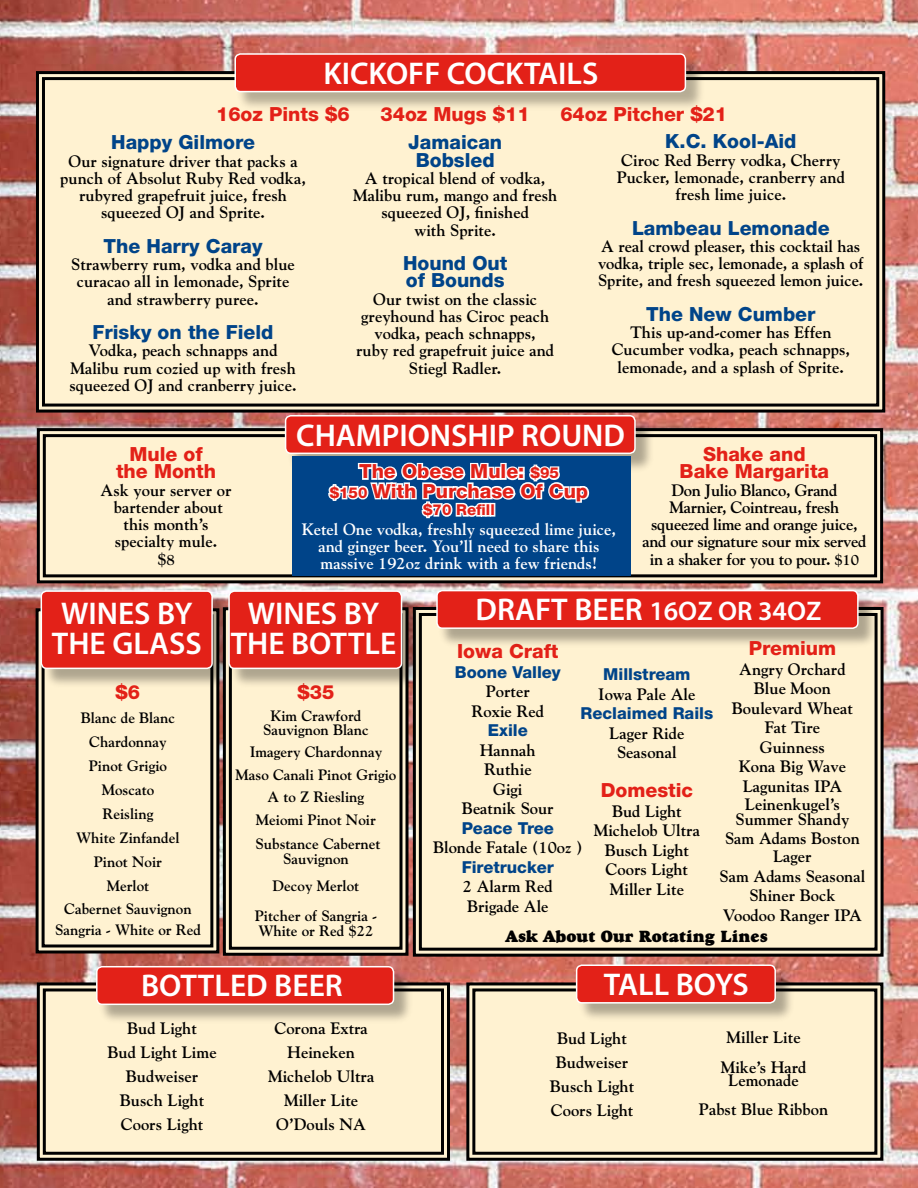
<style>
.page{position:relative;width:918px;height:1188px;background:#fff}
.page>*{position:absolute;margin:0;border:0;box-sizing:border-box;transform-origin:0 0}
.t1{font:600 31.5px/30px "Myriad Pro";color:#fff}
.t2{font:600 27px "Myriad Pro";color:#fff}
.t3{font:800 19.5px/17.2px "Helvetica Neue";color:#e32118;text-align:center}
.t4{font:800 19.5px/17.2px "Helvetica Neue";color:#004489;text-align:center}
.t5{font:700 16.5px/17.2px "Goudy";color:#000;text-align:center}
.t6{font:700 16.5px/17.2px "Goudy";letter-spacing:-.02em;color:#000;text-align:center}
.t7{font:700 16.5px/17.2px "Goudy";color:#fff;text-align:center}
.t8{font:800 16.5px "Helvetica Neue";color:#004489}
.t9{font:16.5px "Goudy Heavyface";color:#000}
.t10{font:700 15px/24px "Goudy";color:#000;text-align:center}
.t11{font:800 15px "Helvetica Neue";color:#e32118}
.s1{font-size:15px}
.s2{font-size:31.5px}
</style>
<div class="page">
<img style="left:0;top:0;width:918px;height:831px">
<img style="left:0;top:831px;width:918px;height:357px">
<div style="left:411px;top:605px;width:474px;height:353px;background:#fff2d1"></div>
<div style="left:419px;top:613px;width:459px;height:338px;border:3px solid #000"></div>
<div style="left:438px;top:591px;width:440px;height:58px;background:#000;opacity:.32"></div>
<div style="left:437px;top:591px;width:421px;height:37px;background:#e32118;border-radius:5px"></div>
<div style="left:436px;top:590px;width:423px;height:39px;border:2px solid #fff;border-radius:5px"></div>
<svg style="left:34px;top:607px;width:187px;height:348px;background:#eee0c2"></svg>
<div style="left:42px;top:614px;width:171px;height:333px;border:3px solid #000"></div>
<svg style="left:465px;top:981px;width:420px;height:181px;background:#f2e5c6"></svg>
<div style="left:472px;top:988px;width:405px;height:167px;border:3px solid #000"></div>
<div style="left:34px;top:70px;width:853px;height:344px;background:#fff2d1"></div>
<div style="left:42px;top:77px;width:837px;height:330px;border:3px solid #000"></div>
<div style="left:236px;top:55px;width:470px;height:58px;background:#000;opacity:.29"></div>
<div style="left:235px;top:54px;width:450px;height:38px;background:#e32118;border-radius:5px"></div>
<div style="left:234px;top:53px;width:452px;height:39px;border:2px solid #fff;border-radius:5px"></div>
<div style="left:42px;top:592px;width:190px;height:97px;background:#000;opacity:.32"></div>
<div style="left:41px;top:591px;width:171px;height:77px;background:#e32118;border-radius:5px"></div>
<div style="left:41px;top:590px;width:172px;height:79px;border:2px solid #fff;border-radius:5px"></div>
<svg style="left:35px;top:427px;width:850px;height:158px;background:#ebddc0"></svg>
<div style="left:43px;top:434px;width:834px;height:143px;border:3px solid #000"></div>
<div style="left:286px;top:416px;width:370px;height:58px;background:#000;opacity:.32"></div>
<div style="left:286px;top:416px;width:349px;height:37px;background:#e32118;border-radius:5px"></div>
<div style="left:285px;top:415px;width:351px;height:39px;border:2px solid #fff;border-radius:5px"></div>
<div style="left:292px;top:456px;width:338px;height:120px;background:#004489"></div>
<svg style="left:221px;top:606px;width:189px;height:351px;background:#efe2c3"></svg>
<div style="left:229px;top:613px;width:173px;height:337px;border:3px solid #000"></div>
<div style="left:230px;top:592px;width:192px;height:97px;background:#000;opacity:.32"></div>
<div style="left:229px;top:591px;width:173px;height:77px;background:#e32118;border-radius:5px"></div>
<div style="left:228px;top:590px;width:174px;height:79px;border:2px solid #fff;border-radius:5px"></div>
<div style="left:577px;top:966px;width:219px;height:58px;background:#000;opacity:.32"></div>
<div style="left:577px;top:965px;width:198px;height:38px;background:#e32118;border-radius:5px"></div>
<div style="left:576px;top:964px;width:200px;height:40px;border:2px solid #fff;border-radius:5px"></div>
<svg style="left:327px;top:451px;width:264px;height:68px"></svg>
<div style="left:485px;top:503px;width:6px;height:14px;border:3px solid #fff"></div>
<div style="left:490px;top:503px;width:5px;height:14px;border:3px solid #fff"></div>
<svg style="left:35px;top:981px;width:416px;height:181px;background:#f2e5c6"></svg>
<div style="left:43px;top:988px;width:401px;height:167px;border:3px solid #000"></div>
<div style="left:98px;top:967px;width:317px;height:58px;background:#000;opacity:.32"></div>
<div style="left:97px;top:967px;width:297px;height:37px;background:#e32118;border-radius:5px"></div>
<div style="left:96px;top:966px;width:298px;height:39px;border:2px solid #fff;border-radius:5px"></div>
<h1 class="t1" style="left:323px;top:57px;width:277px">KICKOFF COCKTAILS</h1>
<p class="t3" style="left:216px;top:106px;width:135px">16oz Pints $6</p>
<p class="t3" style="left:380px;top:106px;width:151px">34oz Mugs $11</p>
<p class="t3" style="left:560px;top:106px;width:168px">64oz Pitcher $21</p>
<p class="t4" style="left:665px;top:133px;width:133px">K.C. Kool-Aid</p>
<p class="t5" style="left:617px;top:151px;width:230px">Ciroc Red Berry vodka, Cherry<br>Pucker, lemonade, cranberry and fresh lime juice.</p>
<p class="t4" style="left:632px;top:219px;width:199px">Lambeau Lemonade</p>
<p class="t5" style="left:598px;top:237px;width:267px;text-align:left">A real crowd pleaser, this cocktail has vodka, triple sec, lemonade, a splash of<br>Sprite, and fresh squeezed lemon juice.</p>
<p class="t4" style="left:646px;top:305px;width:171px">The New Cumber</p>
<p class="t5" style="left:612px;top:323px;width:240px">This up-and-comer has Effen<br>Cucumber vodka, peach schnapps, lemonade, and a splash of Sprite.</p>
<p class="t4" style="left:111px;top:134px;width:145px">Happy Gilmore</p>
<p class="t5" style="left:60px;top:152px;width:247px">Our signature driver that packs a punch of Absolut Ruby Red vodka, rubyred grapefruit juice, fresh squeezed OJ and Sprite.</p>
<p class="t4" style="left:104px;top:237px;width:160px">The Harry Caray</p>
<p class="t5" style="left:71px;top:255px;width:225px">Strawberry rum, vodka and blue curacao all in lemonade, Sprite and strawberry puree.</p>
<p class="t4" style="left:93px;top:324px;width:182px">Frisky on the Field</p>
<p class="t5" style="left:69px;top:342px;width:229px">Vodka, peach schnapps and<br>Malibu rum cozied up with fresh squeezed OJ and cranberry juice.</p>
<p class="t4" style="left:408px;top:134px;width:95px">Jamaican<br>Bobsled</p>
<p class="t5" style="left:353px;top:169px;width:206px">A tropical blend of vodka,<br>Malibu rum, mango and fresh squeezed OJ, finished<br>with Sprite.</p>
<p class="t4" style="left:403px;top:255px;width:106px;text-align:left">Hound Out of Bounds</p>
<p class="t5" style="left:356px;top:290px;width:199px">Our twist on the classic greyhound has Ciroc peach vodka, peach schnapps,<br>ruby red grapefruit juice and<br>Stiegl Radler.</p>
<p class="t3" style="left:116px;top:445px;width:102px">Mule of the Month</p>
<p class="t5" style="left:101px;top:481px;width:133px">Ask your server or bartender about this month’s specialty mule.<br>$<span class="s1">8</span></p>
<h1 class="t1" style="left:296px;top:419px;width:330px">CHAMPIONSHIP ROUND</h1>
<p class="t3" style="left:330px;top:462px;width:260px;line-height:19.5px">The Obese Mule: <span class="s1">$95<br>$150</span> With Purchase Of Cup</p>
<p class="t11" style="left:423px;top:501px;width:73px">$70 Refill</p>
<p class="t7" style="left:302px;top:520px;width:316px">Ketel One vodka, freshly squeezed lime juice, and ginger beer. You’ll need to share this massive 192oz drink with a few friends!</p>
<p class="t3" style="left:680px;top:446px;width:151px">Shake and<br>Bake Margarita</p>
<p class="t6" style="left:642px;top:481px;width:226px">Don Julio Blanco, Grand<br>Marnier, Cointreau, fresh squeezed lime and orange juice, and our signature sour mix served in a shaker for you to pour. <span class="s1">$10</span></p>
<h1 class="t1" style="left:52px;top:598px;width:151px">WINES BY<br>THE GLASS</h1>
<p class="t3" style="left:116px;top:684px;width:26px">$6</p>
<p class="t10" style="left:76px;top:706px;width:105px">Blanc de Blanc<br>Chardonnay<br>Pinot Grigio<br>Moscato<br>Reisling<br>White Zinfandel<br>Pinot Noir<br>Merlot</p>
<p class="t10" style="left:55px;top:898px;width:147px;line-height:21px">Cabernet Sauvignon<br>Sangria - White or Red</p>
<h1 class="t1" style="left:231px;top:598px;width:167px;text-align:center">WINES BY<br>THE BOTTLE</h1>
<p class="t3" style="left:298px;top:683px;width:38px">$35</p>
<p class="t10" style="left:263px;top:709px;width:107px;line-height:13.5px">Kim Crawford<br>Sauvignon Blanc</p>
<p class="t10" style="left:236px;top:741px;width:162px;line-height:22.5px">Imagery Chardonnay<br>Maso Canali Pinot Grigio<br>A to Z Riesling<br>Meiomi Pinot Noir</p>
<p class="t10" style="left:256px;top:836px;width:126px;line-height:15px">Substance Cabernet<br>Sauvignon</p>
<p class="t10" style="left:255px;top:870px;width:124px;line-height:30px">Decoy Merlot<br>Pitcher of Sangria -</p>
<p class="t10" style="left:258px;top:918px;width:117px">White or Red $22</p>
<h1 class="t1" style="left:141px;top:969px;width:203px">BOTTLED BEER</h1>
<p class="t5" style="left:108px;top:1016px;width:111px;line-height:24px">Bud Light<br>Bud Light Lime<br>Budweiser<br>Busch Light<br>Coors Light</p>
<p class="t5" style="left:268px;top:1016px;width:108px;line-height:24px">Corona Extra<br>Heineken<br>Michelob Ultra<br>Miller Lite<br>O’Douls NA</p>
<h2 class="t2" style="left:476px;top:593px;width:347px"><span class="s2">DRAFT BEER</span> 16OZ OR 34OZ</h2>
<p class="t3" style="left:749px;top:639px;width:89px">Premium</p>
<p class="t5" style="left:732px;top:659px;width:122px;line-height:19.5px">Angry Orchard<br>Blue Moon<br>Boulevard Wheat<br>Fat Tire<br>Guinness<br>Kona Big Wave<br>Lagunitas IPA</p>
<p class="t5" style="left:736px;top:796px;width:115px;line-height:15px">Leinenkugel’s<br>Summer Shandy</p>
<p class="t5" style="left:725px;top:829px;width:136px;line-height:18px">Sam Adams Boston<br>Lager</p>
<p class="t5" style="left:720px;top:866px;width:147px;line-height:19.5px">Sam Adams Seasonal<br>Shiner Bock<br>Voodoo Ranger IPA</p>
<p class="t3" style="left:457px;top:643px;width:103px">Iowa Craft</p>
<p class="t8" style="left:455px;top:662px;width:108px">Boone Valley</p>
<p class="t5" style="left:472px;top:682px;width:74px;line-height:19.5px">Porter<br>Roxie Red</p>
<p class="t8" style="left:488px;top:721px;width:42px">Exile</p>
<p class="t5" style="left:462px;top:740px;width:93px;line-height:19.5px">Hannah<br>Ruthie<br>Gigi<br>Beatnik Sour</p>
<p class="t8" style="left:462px;top:818px;width:94px">Peace Tree</p>
<p class="t5" style="left:433px;top:839px;width:151px">Blonde Fatale (10oz )</p>
<p class="t8" style="left:462px;top:857px;width:94px">Firetrucker</p>
<p class="t5" style="left:463px;top:877px;width:91px;line-height:19.5px;text-align:left">2 Alarm Red<br>Brigade Ale</p>
<p class="t8" style="left:603px;top:664px;width:89px">Millstream</p>
<p class="t5" style="left:598px;top:685px;width:99px">Iowa Pale Ale</p>
<p class="t8" style="left:580px;top:703px;width:134px">Reclaimed Rails</p>
<p class="t5" style="left:609px;top:723px;width:77px;line-height:19.5px">Lager Ride<br>Seasonal</p>
<p class="t3" style="left:601px;top:782px;width:94px">Domestic</p>
<p class="t5" style="left:594px;top:801px;width:108px;line-height:19.5px">Bud Light<br>Michelob Ultra<br>Busch Light<br>Coors Light<br>Miller Lite</p>
<p class="t9" style="left:506px;top:926px;width:264px">Ask About Our Rotating Lines</p>
<h1 class="t1" style="left:604px;top:969px;width:146px">TALL BOYS</h1>
<p class="t5" style="left:550px;top:1026px;width:86px;line-height:24px">Bud Light<br>Budweiser<br>Busch Light<br>Coors Light</p>
<p class="t5" style="left:721px;top:1022px;width:87px;line-height:30px">Miller Lite<br>Mike’s Hard</p>
<p class="t5" style="left:699px;top:1066px;width:131px;line-height:28.5px">Lemonade<br>Pabst Blue Ribbon</p>
</div>
